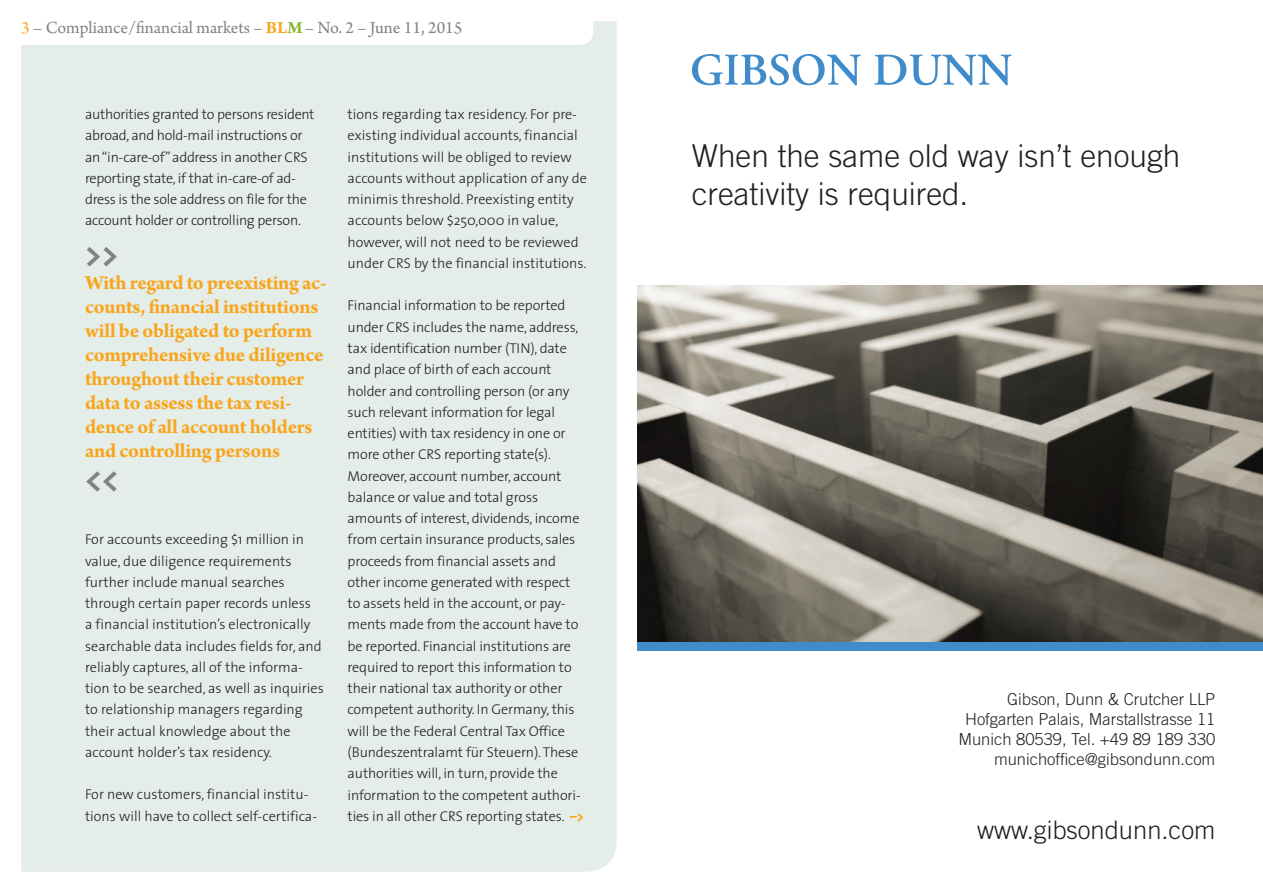
<style>
.page{position:relative;width:1263px;height:893px;background:#fff}
.page>*{position:absolute;margin:0;border:0;box-sizing:border-box;transform-origin:0 0}
.t1{font:700 33px "The Sans";color:#808285}
.t2{font:300 31.5px/37.8px "Trade Gothic LT Std";color:#231f20}
.t3{font:300 25.5px "Trade Gothic LT Std";color:#231f20}
.t4{font:700 21px/24px "Arno Pro";letter-spacing:-.015em;color:#f9a51b}
.t5{font:18px "Arno Pro";color:#808285}
.t6{font:300 16.5px/19.8px "Trade Gothic LT Std";color:#231f20;text-align:right}
.t7{font:300 14.25px/21.3px "The Sans";letter-spacing:-.01em;color:#231f20}
.s1{color:#f9a51b}
.s2{font-weight:700;color:#f9a51b}
.s3{font-weight:700;color:#8ab836}
</style>
<div class="page">
<div style="left:21px;top:21px;width:596px;height:851px;background:#e4ede8"></div>
<svg style="left:21px;top:21px;width:572px;height:24px"></svg>
<img style="left:638px;top:285px;width:625px;height:357px">
<svg style="left:692px;top:54px;width:319px;height:32px"></svg>
<div style="left:638px;top:642px;width:625px;height:9px;background:#408bca"></div>
<p class="t5" style="left:21px;top:18px;width:443px"><span class="s1">3</span> – Compliance/financial markets – <span class="s2">BL</span><span class="s3">M</span> – No. 2 – June 11, 2015</p>
<p class="t7" style="left:85px;top:103px;width:231px">authorities granted to persons resident abroad, and hold-mail instructions or an “in-care-of” address in another CRS reporting state, if that in-care-of ad&shy;dress is the sole address on file for the account holder or controlling person.</p>
<h1 class="t1" style="left:85px;top:226px;width:35px">&gt;&gt;</h1>
<h3 class="t4" style="left:85px;top:272px;width:243px">With regard to preexisting ac&shy;counts, financial institutions will be obligated to perform comprehensive due diligence throughout their customer data to assess the tax resi&shy;dence of all account holders and controlling persons</h3>
<h1 class="t1" style="left:85px;top:451px;width:35px">&lt;&lt;</h1>
<p class="t7" style="left:85px;top:528px;width:240px">For accounts exceeding $1 million in value, due diligence requirements further include manual searches through certain paper records unless<br>a financial institution’s electronically searchable data includes fields for, and reliably captures, all of the informa&shy;tion to be searched, as well as inquiries to relationship managers regarding their actual knowledge about the account holder’s tax residency.</p>
<p class="t7" style="left:85px;top:783px;width:233px">For new customers, financial institu&shy;tions will have to collect self-certifica-</p>
<p class="t7" style="left:348px;top:103px;width:241px">tions regarding tax residency. For pre&shy;existing individual accounts, financial institutions will be obliged to review accounts without application of any de minimis threshold. Preexisting entity accounts below $250,000 in value, however, will not need to be reviewed under CRS by the financial institutions.</p>
<p class="t7" style="left:348px;top:294px;width:238px">Financial information to be reported under CRS includes the name, address, tax identification number (TIN), date and place of birth of each account holder and controlling person (or any such relevant information for legal entities) with tax residency in one or more other CRS reporting state(s).<br>Moreover, account number, account balance or value and total gross amounts of interest, dividends, income from certain insurance products, sales proceeds from financial assets and other income generated with respect to assets held in the account, or pay&shy;ments made from the account have to be reported. Financial institutions are required to report this information to their national tax authority or other competent authority. In Germany, this will be the Federal Central Tax Office (Bundeszentralamt für Steuern). These authorities will, in turn, provide the information to the competent authori&shy;ties in all other CRS reporting states. <span class="s2">–&gt;</span></p>
<h2 class="t2" style="left:692px;top:137px;width:490px">When the same old way isn’t enough creativity is required.</h2>
<p class="t6" style="left:958px;top:689px;width:258px">Gibson, Dunn &amp; Crutcher LLP<br>Hofgarten Palais, Marstallstrasse 11<br>Munich 80539, Tel. +49 89 189 330 munichoffice@gibsondunn.com</p>
<h3 class="t3" style="left:977px;top:814px;width:240px">www.gibsondunn.com</h3>
</div>
